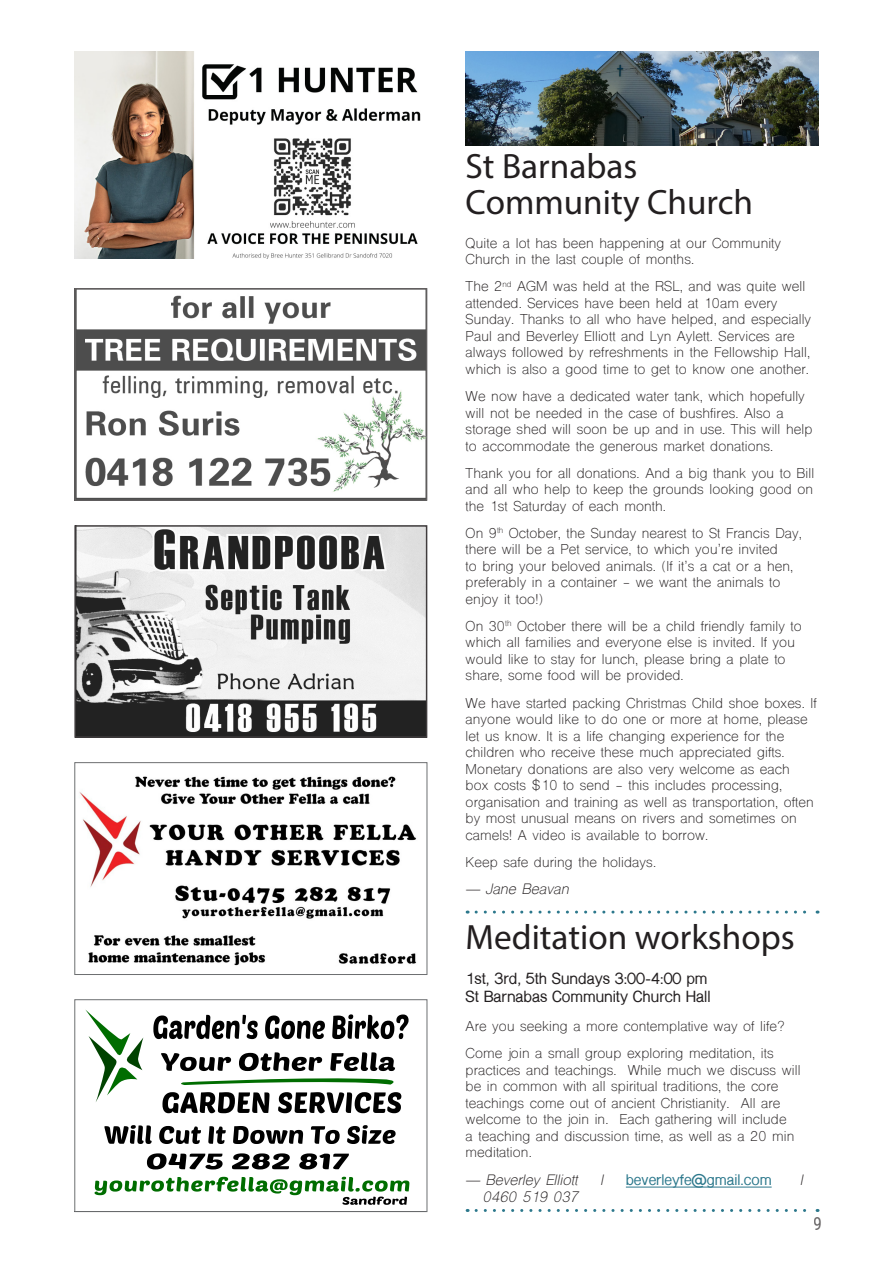
<style>
.page{position:relative;width:893px;height:1263px;background:#fff}
.page>*{position:absolute;margin:0;border:0;box-sizing:border-box;transform-origin:0 0}
.Heading{font:35.25px/36px "Myriad Pro";color:#231f20}
.t1{font:18px "Roboto Condensed";color:#231f20}
.Medium_heading{font:700 15px/18px "Shree Dev 0714";color:#231f20}
.Byline{font:italic 14.25px "Shree Dev 0714";color:#231f20}
.Byline-2{font:700 14.25px "Shree Dev 0714";color:#2c788c}
.Paragraph{font:italic 14.25px "Shree Dev 0714";color:#231f20}
.Paragraph-2{font:13.5px/16.5px "Shree Dev 0714";letter-spacing:.01em;color:#231f20}
</style>
<div class="page">
<img style="left:79px;top:776px;width:338px;height:190px">
<div style="left:74px;top:762px;width:353px;height:213px;border:1px solid #6d6f71"></div>
<svg style="left:147px;top:1153px;width:76px;height:16px"></svg>
<svg style="left:232px;top:1153px;width:58px;height:16px"></svg>
<svg style="left:299px;top:1153px;width:50px;height:16px"></svg>
<svg style="left:153px;top:1015px;width:105px;height:24px"></svg>
<svg style="left:265px;top:1015px;width:60px;height:24px"></svg>
<svg style="left:332px;top:1014px;width:77px;height:25px"></svg>
<svg style="left:104px;top:1125px;width:48px;height:19px"></svg>
<svg style="left:159px;top:1126px;width:42px;height:18px"></svg>
<svg style="left:208px;top:1126px;width:18px;height:18px"></svg>
<svg style="left:233px;top:1126px;width:70px;height:18px"></svg>
<svg style="left:311px;top:1126px;width:29px;height:18px"></svg>
<svg style="left:347px;top:1125px;width:49px;height:19px"></svg>
<svg style="left:85px;top:1009px;width:58px;height:93px"></svg>
<svg style="left:161px;top:1052px;width:234px;height:33px"></svg>
<svg style="left:95px;top:1177px;width:314px;height:28px"></svg>
<svg style="left:162px;top:1092px;width:107px;height:21px"></svg>
<svg style="left:278px;top:1092px;width:123px;height:21px"></svg>
<div style="left:74px;top:999px;width:353px;height:213px;border:1px solid #6d6f71"></div>
<img style="left:77px;top:528px;width:347px;height:207px">
<div style="left:74px;top:525px;width:353px;height:213px;border:2px solid #231f20"></div>
<img style="left:76px;top:290px;width:349px;height:209px">
<div style="left:74px;top:288px;width:353px;height:213px;border:1px solid #231f20"></div>
<svg style="left:476px;top:1209px;width:342px;height:3px"></svg>
<img style="left:466px;top:51px;width:353px;height:95px">
<hr style="left:626px;top:1187px;width:146px;height:1px;background:#2c788c">
<svg style="left:476px;top:910px;width:342px;height:3px"></svg>
<img style="left:74px;top:51px;width:347px;height:208px">
<p class="Heading" style="left:466px;top:148px;width:289px">St Barnabas<br>Community Church</p>
<p class="Paragraph-2" style="left:466px;top:236px;width:317px">Quite a lot has been happening at our Community<br>Church in the last couple of months.</p>
<p class="Paragraph-2" style="left:466px;top:280px;width:347px">The 2<sup>nd</sup> AGM was held at the RSL, and was quite well attended. Services have been held at 10am every Sunday. Thanks to all who have helped, and especially Paul and Beverley Elliott and Lyn Aylett. Services are always followed by refreshments in the Fellowship Hall, which is also a good time to get to know one another.</p>
<p class="Paragraph-2" style="left:466px;top:389px;width:348px">We now have a dedicated water tank, which hopefully will not be needed in the case of bushfires. Also a storage shed will soon be up and in use. This will help to accommodate the generous market donations.</p>
<p class="Paragraph-2" style="left:466px;top:466px;width:350px;text-align:justify">Thank you for all donations. And a big thank you to Bill and all who help to keep the grounds looking good on the 1st Saturday of each month.</p>
<p class="Paragraph-2" style="left:466px;top:526px;width:338px">On 9<sup>th</sup> October, the Sunday nearest to St Francis Day, there will be a Pet service, to which you’re invited<br>to bring your beloved animals. (If it’s a cat or a hen, preferably in a container - we want the animals to enjoy it too!)</p>
<p class="Paragraph-2" style="left:466px;top:619px;width:338px">On 30<sup>th</sup> October there will be a child friendly family to which all families and everyone else is invited. If you would like to stay for lunch, please bring a plate to share, some food will be provided.</p>
<p class="Paragraph-2" style="left:466px;top:696px;width:353px">We have started packing Christmas Child shoe boxes. If anyone would like to do one or more at home, please let us know. It is a life changing experience for the children who receive these much appreciated gifts.<br>Monetary donations are also very welcome as each<br>box costs $10 to send - this includes processing, organisation and training as well as transportation, often by most unusual means on rivers and sometimes on camels! A video is available to borrow.</p>
<p class="Paragraph-2" style="left:466px;top:855px;width:192px">Keep safe during the holidays.</p>
<p class="Paragraph" style="left:466px;top:881px;width:105px">— Jane Beavan</p>
<p class="Heading" style="left:466px;top:918px;width:331px">Meditation workshops</p>
<p class="Medium_heading" style="left:466px;top:969px;width:247px">1st, 3rd, 5th Sundays 3:00-4:00 pm<br>St Barnabas Community Church Hall</p>
<p class="Paragraph-2" style="left:466px;top:1019px;width:321px">Are you seeking a more contemplative way of life?</p>
<p class="Paragraph-2" style="left:466px;top:1046px;width:336px">Come join a small group exploring meditation, its practices and teachings. While much we discuss will be in common with all spiritual traditions, the core teachings come out of ancient Christianity. All are welcome to the join in. Each gathering will include<br>a teaching and discussion time, as well as a 20 min meditation.</p>
<p class="Byline" style="left:466px;top:1171px;width:113px">— Beverley Elliott</p>
<p class="Byline" style="left:600px;top:1171px;width:4px">l</p>
<p class="Byline-2" style="left:626px;top:1171px;width:147px">beverleyfe@gmail.com</p>
<p class="Byline" style="left:800px;top:1171px;width:4px">l</p>
<p class="Byline" style="left:483px;top:1188px;width:97px">0460 519 037</p>
<h2 class="t1" style="left:814px;top:1211px;width:10px">9</h2>
</div>
